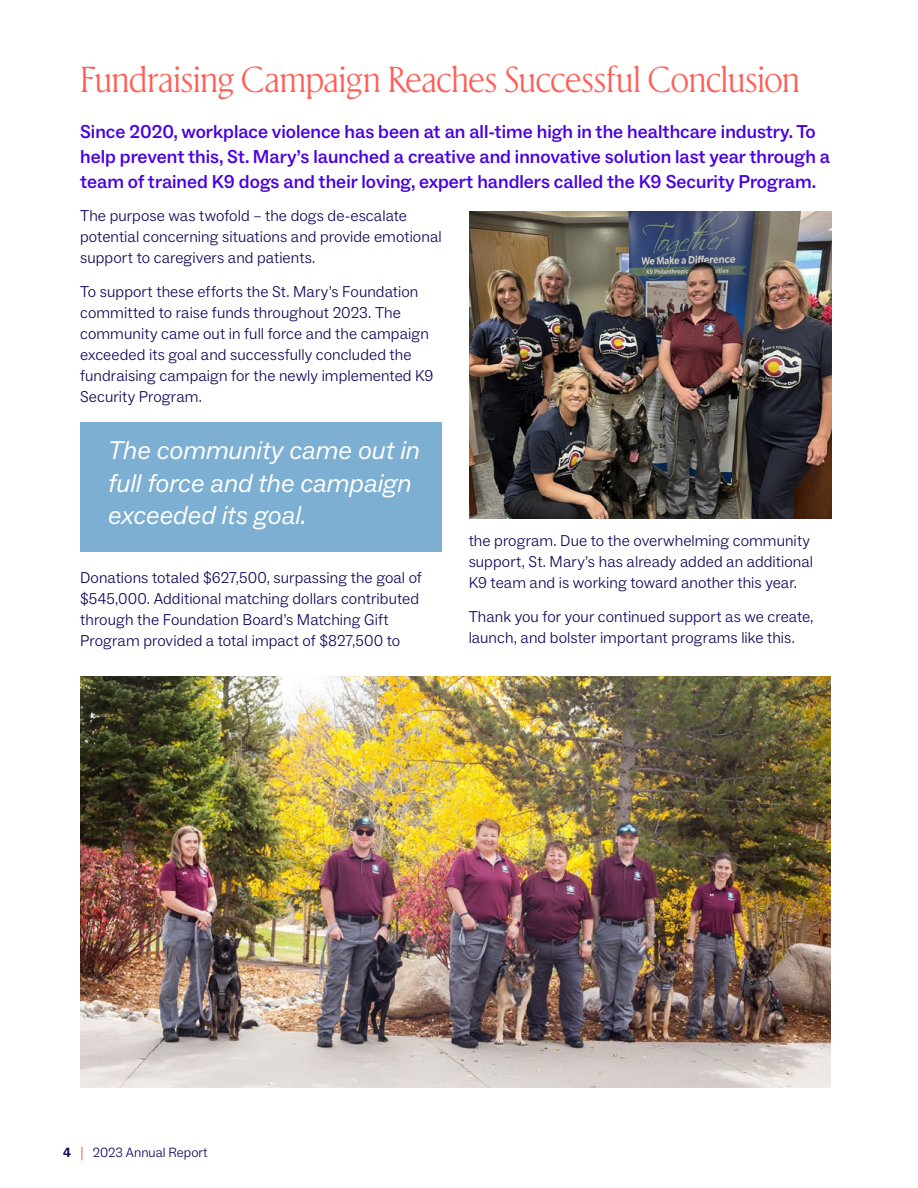
<style>
.page{position:relative;width:918px;height:1188px;background:#fff}
.page>*{position:absolute;margin:0;border:0;box-sizing:border-box;transform-origin:0 0}
.t1{font:36px "Rector";letter-spacing:-.02em;color:#ff5d55}
.t2{font:italic 25.8px/32.1px "ABC Social";color:#fff}
.t3{font:500 18.75px/24.8px "ABC Social";color:#4a00e2}
.t4{font:300 15.75px/21px "ABC Social";letter-spacing:.005em;color:#110057}
.t5{font:300 13.5px "ABC Social";color:#110057}
.s1{font-weight:700}
.s2{font-weight:400;color:#ff5d55}
</style>
<div class="page">
<div style="left:80px;top:422px;width:362px;height:130px;background:#7cafd1"></div>
<img style="left:80px;top:676px;width:750px;height:412px">
<img style="left:470px;top:212px;width:361px;height:306px">
<h1 class="t1" style="left:80px;top:55px;width:722px">Fundraising Campaign Reaches Successful Conclusion</h1>
<p class="t3" style="left:80px;top:120px;width:751px">Since 2020, workplace violence has been at an all-time high in the healthcare industry. To help prevent this, St. Mary’s launched a creative and innovative solution last year through a team of trained K9 dogs and their loving, expert handlers called the K9 Security Program.</p>
<p class="t4" style="left:80px;top:206px;width:363px">The purpose was twofold – the dogs de-escalate potential concerning situations and provide emotional support to caregivers and patients.</p>
<p class="t4" style="left:80px;top:282px;width:355px">To support these efforts the St. Mary’s Foundation committed to raise funds throughout 2023. The community came out in full force and the campaign exceeded its goal and successfully concluded the fundraising campaign for the newly implemented K9<br>Security Program.</p>
<h2 class="t2" style="left:108px;top:435px;width:313px">The community came out in full force and the campaign exceeded its goal.</h2>
<p class="t4" style="left:80px;top:568px;width:343px">Donations totaled $627,500, surpassing the goal of $545,000. Additional matching dollars contributed through the Foundation Board’s Matching Gift Program provided a total impact of $827,500 to</p>
<p class="t4" style="left:469px;top:531px;width:346px">the program. Due to the overwhelming community support, St. Mary’s has already added an additional<br>K9 team and is working toward another this year.</p>
<p class="t4" style="left:469px;top:606px;width:346px">Thank you for your continued support as we create, launch, and bolster important programs like this.</p>
<p class="t5" style="left:63px;top:1144px;width:146px"><span class="s1">4</span> <span class="s2">|</span> 2023 Annual Report</p>
</div>
